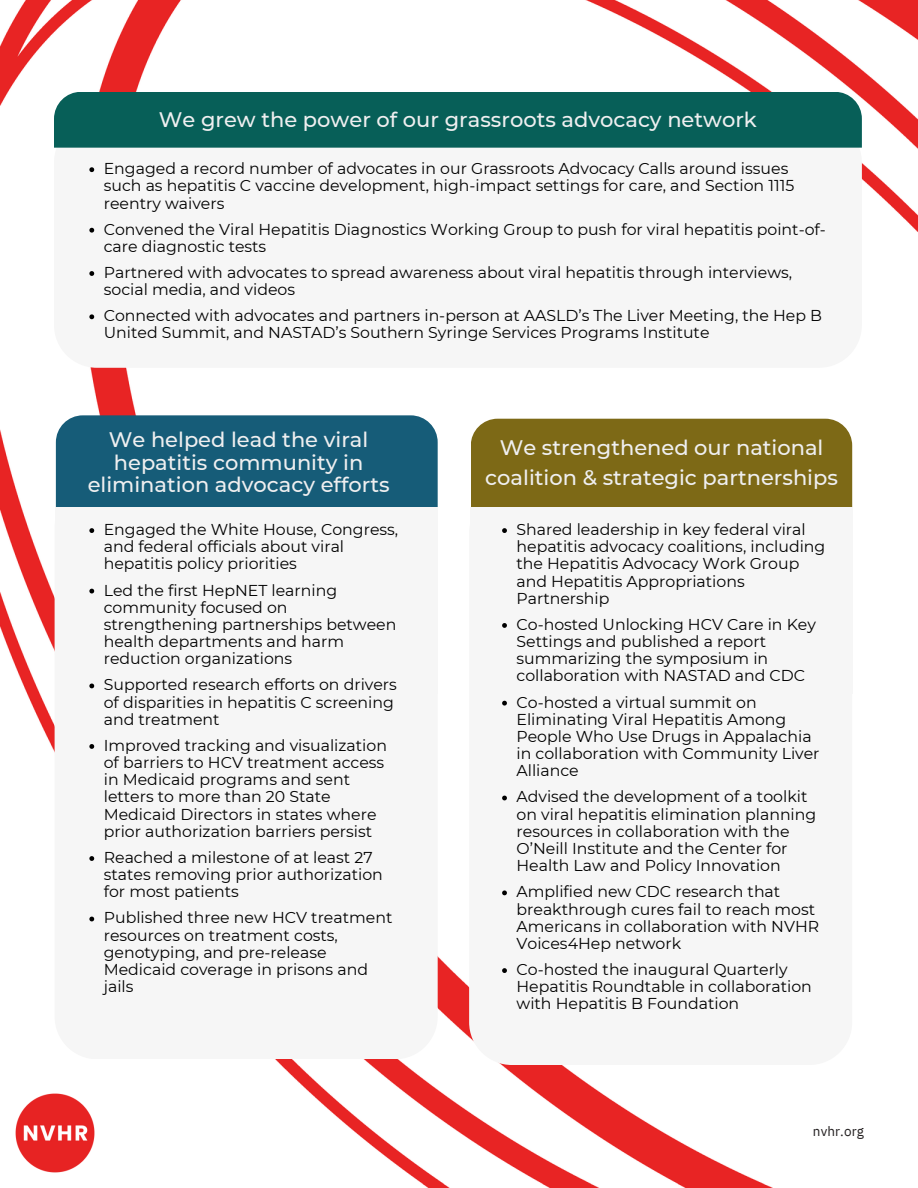
<style>
.page{position:relative;width:918px;height:1188px;background:#fff}
.page>*{position:absolute;margin:0;border:0;box-sizing:border-box;transform-origin:0 0}
.t1{font:500 21px/22.5px "Montserrat";color:#efeff0;text-align:center}
.t2{font:15.75px/17.2px "Montserrat";color:#000}
.t3{font:13.5px "IBM Plex Sans";letter-spacing:.005em;color:#231f20}
</style>
<div class="page">
<img style="left:0;top:0;width:918px;height:1188px">
<div style="left:55px;top:485px;width:383px;height:574px;background:#f6f6f6"></div>
<div style="left:56px;top:415px;width:382px;height:92px;background:#165c78"></div>
<div style="left:54px;top:148px;width:808px;height:220px;background:#f6f6f6"></div>
<div style="left:56px;top:507px;width:382px;height:186px;background:#f6f6f6"></div>
<div style="left:54px;top:92px;width:808px;height:56px;background:#075f58"></div>
<img style="left:9px;top:1088px;width:90px;height:89px">
<div style="left:469px;top:490px;width:383px;height:575px;background:#f6f6f6"></div>
<div style="left:471px;top:419px;width:381px;height:88px;background:#7d6916"></div>
<div style="left:471px;top:507px;width:382px;height:186px;background:#f6f6f6"></div>
<svg style="left:89px;top:528px;width:5px;height:5px"></svg>
<svg style="left:89px;top:589px;width:5px;height:4px"></svg>
<svg style="left:89px;top:684px;width:5px;height:4px"></svg>
<svg style="left:89px;top:744px;width:5px;height:5px"></svg>
<svg style="left:89px;top:856px;width:5px;height:5px"></svg>
<svg style="left:89px;top:917px;width:5px;height:4px"></svg>
<svg style="left:502px;top:528px;width:5px;height:5px"></svg>
<svg style="left:502px;top:623px;width:5px;height:5px"></svg>
<svg style="left:502px;top:701px;width:5px;height:5px"></svg>
<svg style="left:502px;top:796px;width:5px;height:4px"></svg>
<svg style="left:502px;top:890px;width:5px;height:5px"></svg>
<svg style="left:502px;top:968px;width:5px;height:5px"></svg>
<svg style="left:89px;top:167px;width:5px;height:5px"></svg>
<svg style="left:89px;top:228px;width:5px;height:5px"></svg>
<svg style="left:89px;top:271px;width:5px;height:5px"></svg>
<svg style="left:89px;top:314px;width:5px;height:5px"></svg>
<h2 class="t1" style="left:159px;top:108px;width:599px">We grew the power of our grassroots advocacy network</h2>
<h2 class="t2" style="left:104px;top:160px;width:692px">Engaged a record number of advocates in our Grassroots Advocacy Calls around issues such as hepatitis C vaccine development, high-impact settings for care, and Section 1115 reentry waivers</h2>
<h2 class="t2" style="left:104px;top:220px;width:724px">Convened the Viral Hepatitis Diagnostics Working Group to push for viral hepatitis point-of&shy;care diagnostic tests</h2>
<h2 class="t2" style="left:104px;top:264px;width:690px">Partnered with advocates to spread awareness about viral hepatitis through interviews, social media, and videos</h2>
<h2 class="t2" style="left:104px;top:307px;width:720px">Connected with advocates and partners in-person at AASLD’s The Liver Meeting, the Hep B<br>United Summit, and NASTAD’s Southern Syringe Services Programs Institute</h2>
<h2 class="t1" style="left:88px;top:429px;width:303px">We helped lead the viral hepatitis community in elimination advocacy efforts</h2>
<h2 class="t2" style="left:104px;top:521px;width:296px">Engaged the White House, Congress, and federal officials about viral hepatitis policy priorities</h2>
<h2 class="t2" style="left:104px;top:581px;width:294px">Led the first HepNET learning community focused on strengthening partnerships between health departments and harm reduction organizations</h2>
<h2 class="t2" style="left:104px;top:676px;width:295px">Supported research efforts on drivers of disparities in hepatitis C screening and treatment</h2>
<h1 class="t2" style="left:104px;top:737px;width:285px">Improved tracking and visualization of barriers to HCV treatment access in Medicaid programs and sent letters to more than 20 State Medicaid Directors in states where prior authorization barriers persist</h1>
<h2 class="t2" style="left:104px;top:849px;width:281px">Reached a milestone of at least 27 states removing prior authorization for most patients</h2>
<h2 class="t2" style="left:104px;top:909px;width:290px">Published three new HCV treatment resources on treatment costs, genotyping, and pre-release<br>Medicaid coverage in prisons and jails</h2>
<h2 class="t1" style="left:485px;top:433px;width:354px;line-height:29.2px">We strengthened our national coalition &amp; strategic partnerships</h2>
<h2 class="t2" style="left:517px;top:521px;width:310px">Shared leadership in key federal viral hepatitis advocacy coalitions, including the Hepatitis Advocacy Work Group and Hepatitis Appropriations<br>Partnership</h2>
<h2 class="t2" style="left:517px;top:616px;width:301px">Co-hosted Unlocking HCV Care in Key<br>Settings and published a report summarizing the symposium in collaboration with NASTAD and CDC</h2>
<h2 class="t2" style="left:517px;top:693px;width:305px">Co-hosted a virtual summit on<br>Eliminating Viral Hepatitis Among<br>People Who Use Drugs in Appalachia in collaboration with Community Liver<br>Alliance</h2>
<h2 class="t2" style="left:517px;top:788px;width:301px">Advised the development of a toolkit on viral hepatitis elimination planning resources in collaboration with the O’Neill Institute and the Center for Health Law and Policy Innovation</h2>
<p class="t2" style="left:517px;top:883px;width:304px">Amplified new CDC research that breakthrough cures fail to reach most<br>Americans in collaboration with NVHR<br>Voices4Hep network</p>
<h1 class="t2" style="left:517px;top:961px;width:297px">Co-hosted the inaugural Quarterly<br>Hepatitis Roundtable in collaboration with Hepatitis B Foundation</h1>
<p class="t3" style="left:813px;top:1122px;width:52px">nvhr.org</p>
</div>
